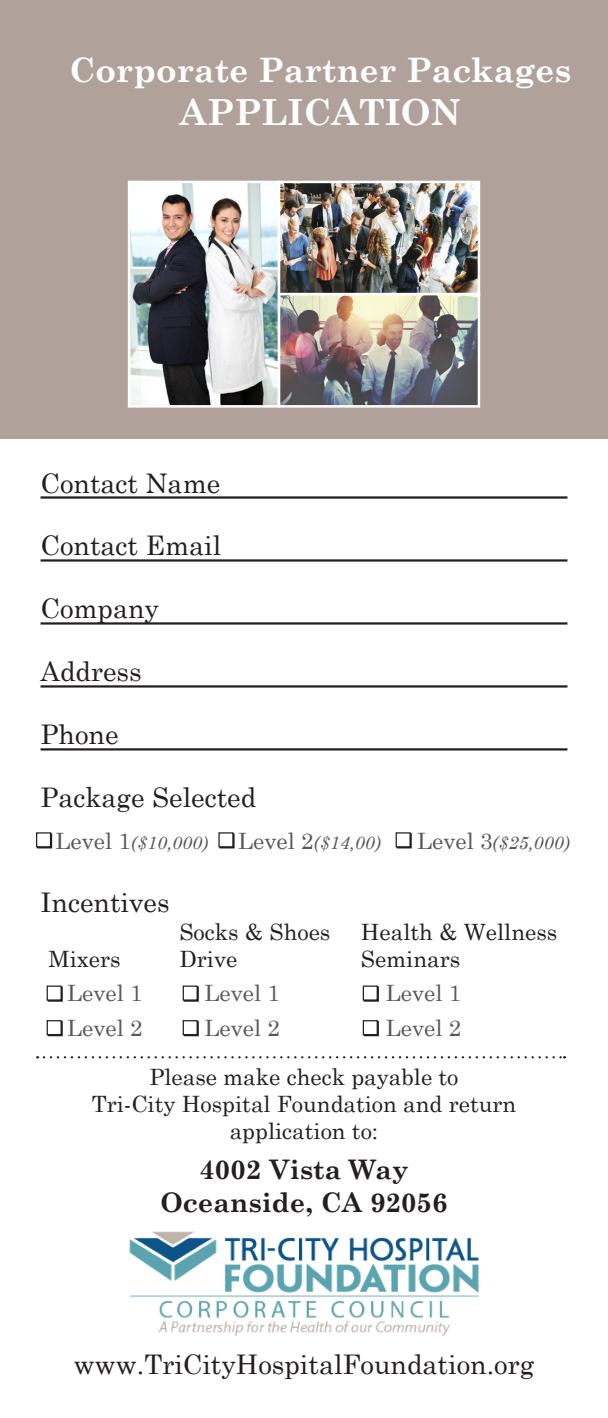
<style>
.page{position:relative;width:608px;height:1418px;background:#fff}
.page>*{position:absolute;margin:0;border:0;box-sizing:border-box;transform-origin:0 0}
.t1{font:700 36px "Century Schoolbook";color:#fff}
.t2{font:700 33.75px "Century Schoolbook";color:#fff}
.t3{font:27px "Century Schoolbook";color:#231f20}
.t4{font:700 27px "Century Schoolbook";color:#231f20}
.t5{font:22.5px/27px "Century Schoolbook";color:#231f20}
.t6{font:22.5px "Century Schoolbook";color:#57585a}
.t7{font:italic 18px "Century Schoolbook";color:#57585a}
.s1{font-style:normal;font-size:22.5px}
</style>
<div class="page">
<div style="left:0;top:0;width:608px;height:438px;background:#b0a29a"></div>
<img style="left:130px;top:1231px;width:348px;height:105px">
<img style="left:131px;top:184px;width:346px;height:220px">
<div style="left:278px;top:181px;width:202px;height:114px;border:2px solid #fff"></div>
<div style="left:278px;top:293px;width:202px;height:114px;border:2px solid #fff"></div>
<div style="left:128px;top:181px;width:152px;height:226px;border:2px solid #fff"></div>
<hr style="left:40px;top:496px;width:527px;height:2px;background:#231f20">
<hr style="left:40px;top:559px;width:527px;height:2px;background:#231f20">
<hr style="left:40px;top:622px;width:527px;height:2px;background:#231f20">
<hr style="left:40px;top:685px;width:527px;height:2px;background:#231f20">
<hr style="left:40px;top:748px;width:527px;height:2px;background:#231f20">
<div style="left:396px;top:833px;width:15px;height:15px;border:1px solid #231f20"></div>
<div style="left:396px;top:833px;width:14px;height:14px;background:#fff"></div>
<div style="left:395px;top:832px;width:15px;height:15px;border:1px solid #231f20"></div>
<div style="left:219px;top:833px;width:15px;height:15px;border:1px solid #231f20"></div>
<div style="left:219px;top:833px;width:14px;height:14px;background:#fff"></div>
<div style="left:218px;top:832px;width:15px;height:15px;border:1px solid #231f20"></div>
<div style="left:37px;top:833px;width:15px;height:15px;border:1px solid #231f20"></div>
<div style="left:37px;top:833px;width:13px;height:14px;background:#fff"></div>
<div style="left:36px;top:832px;width:15px;height:15px;border:1px solid #231f20"></div>
<div style="left:48px;top:986px;width:15px;height:15px;border:1px solid #231f20"></div>
<div style="left:47px;top:986px;width:14px;height:14px;background:#fff"></div>
<div style="left:47px;top:985px;width:15px;height:15px;border:1px solid #231f20"></div>
<div style="left:48px;top:1021px;width:15px;height:15px;border:1px solid #231f20"></div>
<div style="left:47px;top:1020px;width:14px;height:14px;background:#fff"></div>
<div style="left:47px;top:1020px;width:15px;height:15px;border:1px solid #231f20"></div>
<div style="left:184px;top:986px;width:15px;height:15px;border:1px solid #231f20"></div>
<div style="left:183px;top:986px;width:14px;height:14px;background:#fff"></div>
<div style="left:183px;top:985px;width:15px;height:15px;border:1px solid #231f20"></div>
<div style="left:184px;top:1021px;width:15px;height:15px;border:1px solid #231f20"></div>
<div style="left:183px;top:1020px;width:14px;height:14px;background:#fff"></div>
<div style="left:183px;top:1020px;width:15px;height:15px;border:1px solid #231f20"></div>
<div style="left:363px;top:986px;width:16px;height:15px;border:1px solid #231f20"></div>
<div style="left:363px;top:986px;width:14px;height:14px;background:#fff"></div>
<div style="left:362px;top:985px;width:16px;height:15px;border:1px solid #231f20"></div>
<div style="left:363px;top:1021px;width:16px;height:15px;border:1px solid #231f20"></div>
<div style="left:363px;top:1020px;width:14px;height:14px;background:#fff"></div>
<div style="left:362px;top:1020px;width:16px;height:15px;border:1px solid #231f20"></div>
<svg style="left:44px;top:1056px;width:521px;height:2px"></svg>
<p class="t2" style="left:69px;top:44px;width:503px">Corporate Partner Packages</p>
<p class="t1" style="left:179px;top:84px;width:283px">APPLICATION</p>
<p class="t3" style="left:40px;top:460px;width:181px">Contact Name</p>
<p class="t3" style="left:40px;top:523px;width:182px">Contact Email</p>
<p class="t3" style="left:40px;top:586px;width:120px">Company</p>
<p class="t3" style="left:40px;top:648px;width:102px">Address</p>
<p class="t3" style="left:40px;top:711px;width:80px">Phone</p>
<p class="t3" style="left:40px;top:774px;width:217px">Package Selected</p>
<p class="t7" style="left:56px;top:829px;width:154px"><span class="s1">Level 1</span>($10,000)</p>
<p class="t7" style="left:238px;top:829px;width:144px"><span class="s1">Level 2</span>($14,00)</p>
<p class="t7" style="left:417px;top:829px;width:154px"><span class="s1">Level 3</span>($25,000)</p>
<p class="t3" style="left:40px;top:879px;width:130px">Incentives</p>
<p class="t5" style="left:48px;top:943px;width:74px">Mixers</p>
<p class="t5" style="left:179px;top:916px;width:152px">Socks &amp; Shoes<br>Drive</p>
<p class="t5" style="left:361px;top:916px;width:198px">Health &amp; Wellness<br>Seminars</p>
<p class="t6" style="left:67px;top:974px;width:77px">Level 1</p>
<p class="t6" style="left:204px;top:974px;width:77px">Level 1</p>
<p class="t6" style="left:386px;top:974px;width:77px">Level 1</p>
<p class="t6" style="left:67px;top:1009px;width:77px">Level 2</p>
<p class="t6" style="left:204px;top:1009px;width:77px">Level 2</p>
<p class="t6" style="left:386px;top:1009px;width:77px">Level 2</p>
<p class="t5" style="left:149px;top:1061px;width:310px">Please make check payable to</p>
<p class="t5" style="left:92px;top:1088px;width:426px;text-align:center">Tri-City Hospital Foundation and return application to:</p>
<p class="t4" style="left:199px;top:1148px;width:210px">4002 Vista Way</p>
<p class="t4" style="left:160px;top:1181px;width:288px">Oceanside, CA 92056</p>
<p class="t3" style="left:74px;top:1341px;width:462px">www.TriCityHospitalFoundation.org</p>
</div>
